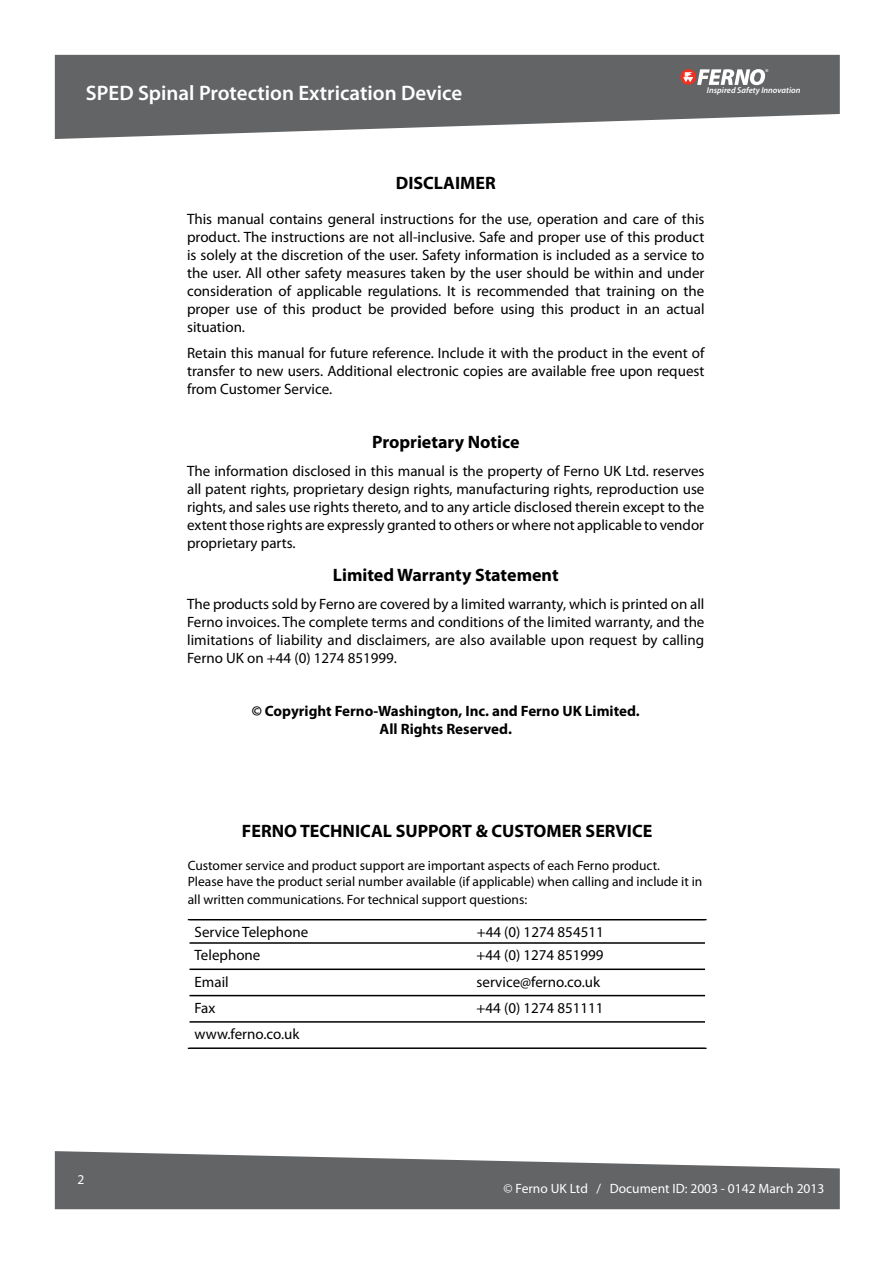
<style>
.page{position:relative;width:893px;height:1263px;background:#fff}
.page>*{position:absolute;margin:0;border:0;box-sizing:border-box;transform-origin:0 0}
.t1{font:600 21px "Myriad Pro";color:#fff}
.t2{font:700 18px "Myriad Pro";color:#000}
.t3{font:15px/18px "Myriad Pro";color:#000;text-align:justify}
.t4{font:700 15px/18px "Myriad Pro";color:#000;text-align:center}
.t5{font:13.5px/16.2px "Myriad Pro";color:#000}
.t6{font:13.5px "Myriad Pro";color:#fff}
.t7{font:italic 600 8.55px "Myriad Pro";color:#fff}
.t8{font:italic 8.55px "Myriad Pro";color:#fff}
</style>
<div class="page">
<svg style="left:55px;top:55px;width:785px;height:84px;fill:#636466"></svg>
<svg style="left:55px;top:1151px;width:785px;height:58px;fill:#636466"></svg>
<svg style="left:680px;top:69px;width:16px;height:16px"></svg>
<svg style="left:683px;top:69px;width:82px;height:16px"></svg>
<hr style="left:188px;top:919px;width:519px;height:1px;background:#000">
<hr style="left:189px;top:942px;width:516px;height:2px;background:#000">
<hr style="left:189px;top:968px;width:516px;height:2px;background:#000">
<hr style="left:189px;top:995px;width:516px;height:1px;background:#000">
<hr style="left:189px;top:1021px;width:516px;height:2px;background:#000">
<hr style="left:188px;top:1047px;width:519px;height:2px;background:#000">
<p class="t8" style="left:765px;top:67px;width:5px">®</p>
<h1 class="t1" style="left:86px;top:80px;width:378px">SPED Spinal Protection Extrication Device</h1>
<p class="t7" style="left:707px;top:85px;width:95px">Inspired Safety Innovation</p>
<p class="t2" style="left:396px;top:171px;width:101px">DISCLAIMER</p>
<p class="t3" style="left:187px;top:209px;width:519px">This manual contains general instructions for the use, operation and care of this product. The instructions are not all-inclusive. Safe and proper use of this product is solely at the discretion of the user. Safety information is included as a service to the user. All other safety measures taken by the user should be within and under consideration of applicable regulations. It is recommended that training on the proper use of this product be provided before using this product in an actual situation.</p>
<p class="t3" style="left:187px;top:344px;width:519px">Retain this manual for future reference. Include it with the product in the event of transfer to new users. Additional electronic copies are available free upon request from Customer Service.</p>
<p class="t2" style="left:372px;top:430px;width:149px">Proprietary Notice</p>
<p class="t3" style="left:187px;top:462px;width:519px">The information disclosed in this manual is the property of Ferno UK Ltd. reserves all patent rights, proprietary design rights, manufacturing rights, reproduction use rights, and sales use rights thereto, and to any article disclosed therein except to the extent those rights are expressly granted to others or where not applicable to vendor proprietary parts.</p>
<p class="t2" style="left:333px;top:563px;width:227px">Limited Warranty Statement</p>
<p class="t3" style="left:187px;top:595px;width:519px">The products sold by Ferno are covered by a limited warranty, which is printed on all Ferno invoices. The complete terms and conditions of the limited warranty, and the limitations of liability and disclaimers, are also available upon request by calling Ferno UK on +44 (0) 1274 851999.</p>
<p class="t4" style="left:252px;top:701px;width:389px">© Copyright Ferno-Washington, Inc. and Ferno UK Limited.<br>All Rights Reserved.</p>
<p class="t6" style="left:77px;top:1171px;width:8px">2</p>
<p class="t2" style="left:242px;top:819px;width:412px">FERNO TECHNICAL SUPPORT &amp; CUSTOMER SERVICE</p>
<p class="t5" style="left:188px;top:857px;width:516px">Customer service and product support are important aspects of each Ferno product.<br>Please have the product serial number available (if applicable) when calling and include it in</p>
<p class="t5" style="left:188px;top:892px;width:341px">all written communications. For technical support questions:</p>
<p class="t3" style="left:195px;top:923px;width:115px">Service Telephone</p>
<p class="t3" style="left:477px;top:923px;width:129px">+44 (0) 1274 854511</p>
<p class="t3" style="left:195px;top:946px;width:67px">Telephone</p>
<p class="t3" style="left:477px;top:946px;width:129px">+44 (0) 1274 851999</p>
<p class="t3" style="left:195px;top:972px;width:36px">Email</p>
<p class="t3" style="left:477px;top:972px;width:125px">service@ferno.co.uk</p>
<p class="t3" style="left:195px;top:998px;width:22px">Fax</p>
<p class="t3" style="left:477px;top:998px;width:129px">+44 (0) 1274 851111</p>
<p class="t3" style="left:195px;top:1025px;width:106px">www.ferno.co.uk</p>
<p class="t6" style="left:504px;top:1180px;width:322px">© Ferno UK Ltd / Document ID: 2003 - 0142 March 2013</p>
</div>
